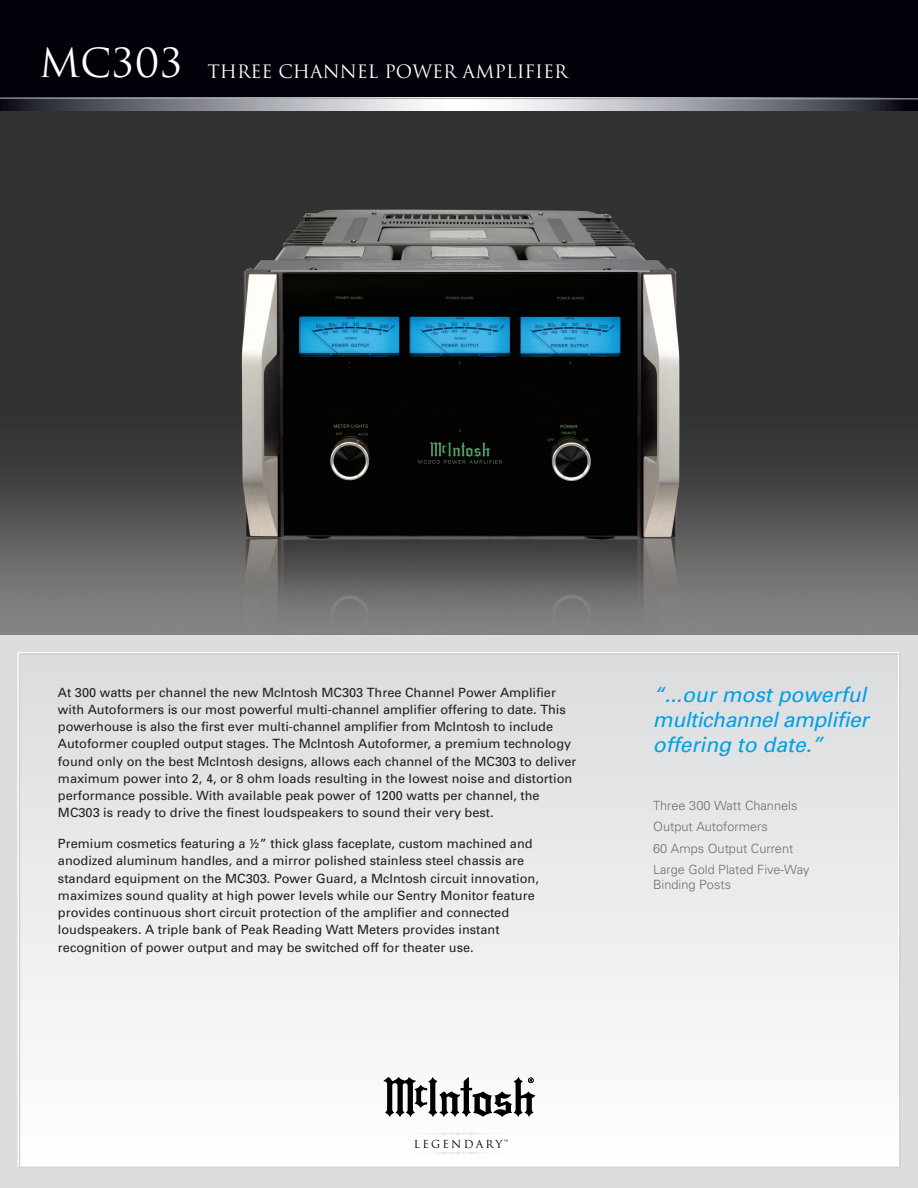
<style>
.page{position:relative;width:918px;height:1188px;background:#fff}
.page>*{position:absolute;margin:0;border:0;box-sizing:border-box;transform-origin:0 0}
.t1{font:39px "Trajan";color:#fff}
.bigquote{font:italic 21px/24.8px "Univers";color:#00a1e3;text-align:justify}
.subtitle{font:18px "Trajan";color:#fff}
.main_headline{font:12.75px/17.2px "Univers";color:#231f20}
.front_sidebar{font:300 12.75px/15px "Univers";color:#6c6d70}
.t2{font:10.8px "Trajan";letter-spacing:.2em;color:#000}
</style>
<div class="page">
<div style="left:0;top:634px;width:918px;height:554px;background:#dcdddf"></div>
<div style="left:20px;top:653px;width:878px;height:512px;background:linear-gradient(to bottom,#dbdcde,#fefefe)"></div>
<div style="left:0;top:0;width:918px;height:111px;background:#010209"></div>
<svg style="left:4px;top:100px;width:896px;height:11px;background:#989a9f"></svg>
<svg style="left:0;top:97px;width:918px;height:3px;background:#9b9da2"></svg>
<img style="left:0;top:111px;width:918px;height:523px">
<svg style="left:384px;top:1077px;width:151px;height:40px;background:#989898"></svg>
<svg style="left:409px;top:1132px;width:99px;height:22px;background:#fbfbfb"></svg>
<p class="t1" style="left:39px;top:40px;width:145px">MC303</p>
<p class="subtitle" style="left:207px;top:61px;width:362px">THREE CHANNEL POWER AMPLIFIER</p>
<p class="main_headline" style="left:58px;top:683px;width:520px">At 300 watts per channel the new McIntosh MC303 Three Channel Power Amplifier with Autoformers is our most powerful multi-channel amplifier offering to date. This powerhouse is also the first ever multi-channel amplifier from McIntosh to include Autoformer coupled output stages. The McIntosh Autoformer, a premium technology found only on the best McIntosh designs, allows each channel of the MC303 to deliver maximum power into 2, 4, or 8 ohm loads resulting in the lowest noise and distortion performance possible. With available peak power of 1200 watts per channel, the MC303 is ready to drive the finest loudspeakers to sound their very best.</p>
<p class="main_headline" style="left:58px;top:835px;width:483px">Premium cosmetics featuring a ½” thick glass faceplate, custom machined and anodized aluminum handles, and a mirror polished stainless steel chassis are standard equipment on the MC303. Power Guard, a McIntosh circuit innovation, maximizes sound quality at high power levels while our Sentry Monitor feature provides continuous short circuit protection of the amplifier and connected loudspeakers. A triple bank of Peak Reading Watt Meters provides instant recognition of power output and may be switched off for theater use.</p>
<p class="t2" style="left:414px;top:1137px;width:90px">LEGENDARY</p>
<p class="bigquote" style="left:653px;top:682px;width:217px">“...our most powerful multichannel amplifier offering to date.”</p>
<p class="front_sidebar" style="left:653px;top:797px;width:146px">Three 300 Watt Channels</p>
<p class="front_sidebar" style="left:653px;top:819px;width:116px">Output Autoformers</p>
<p class="front_sidebar" style="left:653px;top:840px;width:142px">60 Amps Output Current</p>
<p class="front_sidebar" style="left:653px;top:862px;width:158px">Large Gold Plated Five-Way<br>Binding Posts</p>
</div>
